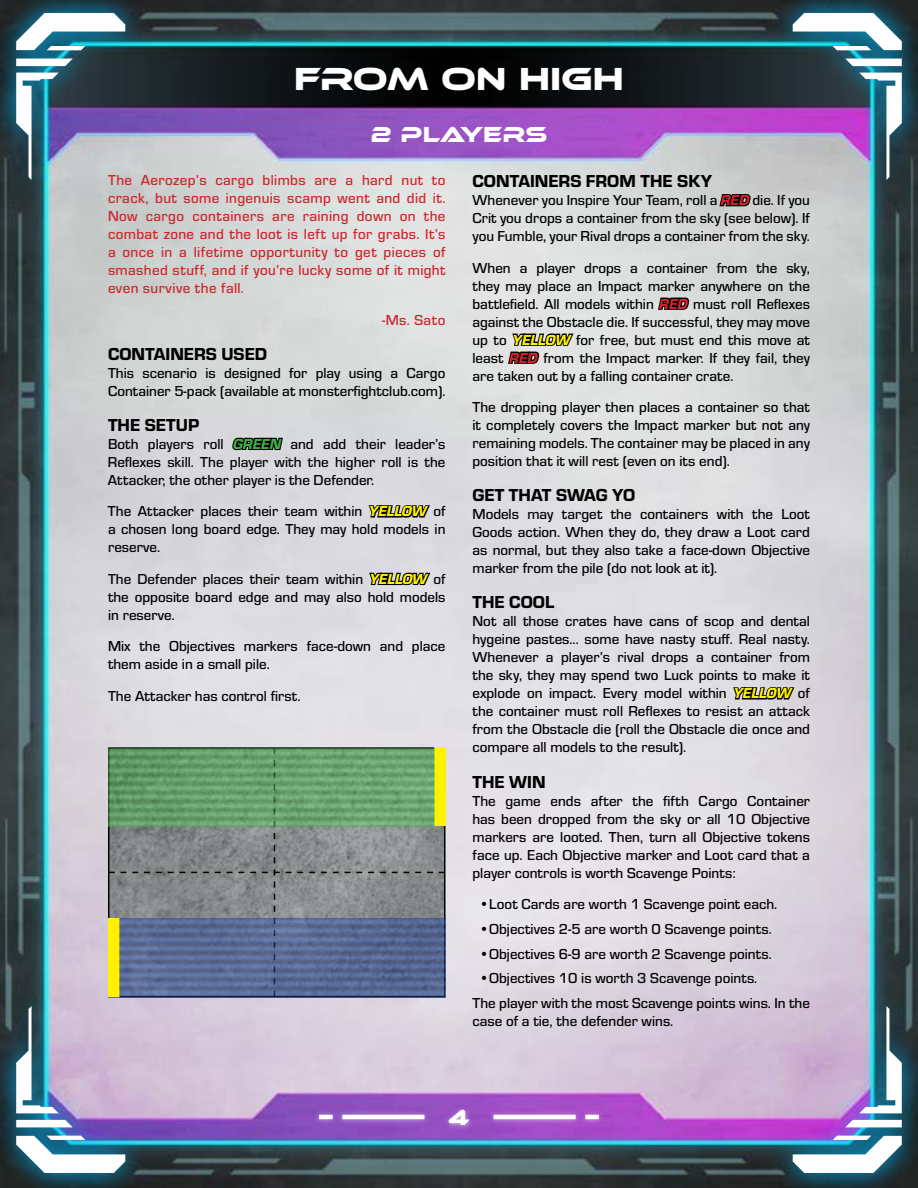
<style>
.page{position:relative;width:918px;height:1188px;background:#fff}
.page>*{position:absolute;margin:0;border:0;box-sizing:border-box;transform-origin:0 0}
.t1{font:33px "Ethnocentric Rg";color:#fff}
.t2{font:22.5px "Ethnocentric Rg";color:#fff}
.t3{font:18px "Eurostile Hea";color:#000}
.t4{font:500 15px/18px "Eurostile";color:#000;text-align:justify}
.t5{font:500 15px/18px "Eurostile";letter-spacing:.025em;color:#d2232a;text-align:justify}
.s1{font-family:"Eurostile Hea Ita";font-weight:400}
</style>
<div class="page">
<img style="left:0;top:0;width:918px;height:1188px">
<svg style="left:0;top:0;width:150px;height:201px;background:#52636e"></svg>
<svg style="left:16px;top:13px;width:109px;height:167px"></svg>
<svg style="left:768px;top:0;width:150px;height:201px;background:#56616f"></svg>
<svg style="left:793px;top:13px;width:109px;height:167px"></svg>
<svg style="left:0;top:985px;width:150px;height:203px;background:#666f82"></svg>
<svg style="left:16px;top:1006px;width:109px;height:167px"></svg>
<svg style="left:768px;top:985px;width:150px;height:203px;background:#6f7287"></svg>
<svg style="left:793px;top:1006px;width:109px;height:167px"></svg>
<div style="left:314px;top:1109px;width:291px;height:15px;background:#fff;opacity:.5"></div>
<hr style="left:342px;top:1115px;width:82px;height:4px;background:#fff">
<hr style="left:319px;top:1115px;width:14px;height:4px;background:#fff">
<hr style="left:494px;top:1115px;width:82px;height:4px;background:#fff">
<hr style="left:585px;top:1115px;width:14px;height:4px;background:#fff">
<div style="left:444px;top:1106px;width:30px;height:24px;background:#fff;opacity:.5"></div>
<svg style="left:109px;top:826px;width:336px;height:93px;background:#858989"></svg>
<div style="left:434px;top:747px;width:12px;height:79px;background:#fff200"></div>
<img style="left:108px;top:748px;width:326px;height:78px">
<div style="left:108px;top:919px;width:11px;height:78px;background:#fff200"></div>
<img style="left:119px;top:919px;width:327px;height:78px">
<h1 class="t1" style="left:294px;top:58px;width:331px">FROM ON HIGH</h1>
<h2 class="t2" style="left:371px;top:120px;width:178px">2 PLAYERS</h2>
<p class="t5" style="left:108px;top:170px;width:339px">The Aerozep’s cargo blimbs are a hard nut to crack, but some ingenuis scamp went and did it.<br>Now cargo containers are raining down on the combat zone and the loot is left up for grabs. It’s a once in a lifetime opportunity to get pieces of smashed stuff, and if you’re lucky some of it might even survive the fall.</p>
<p class="t5" style="left:382px;top:310px;width:65px">-Ms. Sato</p>
<p class="t3" style="left:108px;top:341px;width:161px">CONTAINERS USED</p>
<p class="t4" style="left:108px;top:363px;width:339px">This scenario is designed for play using a Cargo<br>Container 5-pack (available at monsterfightclub.com).</p>
<p class="t3" style="left:108px;top:412px;width:93px">THE SETUP</p>
<p class="t4" style="left:108px;top:434px;width:339px">Both players roll <span class="s1">GREEN</span> and add their leader’s Reflexes skill. The player with the higher roll is the Attacker, the other player is the Defender.</p>
<p class="t4" style="left:108px;top:502px;width:339px">The Attacker places their team within <span class="s1">YELLOW</span> of a chosen long board edge. They may hold models in reserve.</p>
<p class="t4" style="left:108px;top:569px;width:339px">The Defender places their team within <span class="s1">YELLOW</span> of the opposite board edge and may also hold models in reserve.</p>
<p class="t4" style="left:108px;top:637px;width:339px">Mix the Objectives markers face-down and place them aside in a small pile.</p>
<p class="t4" style="left:108px;top:686px;width:194px">The Attacker has control first.</p>
<p class="t3" style="left:472px;top:169px;width:241px">CONTAINERS FROM THE SKY</p>
<p class="t4" style="left:472px;top:190px;width:339px">Whenever you Inspire Your Team, roll a <span class="s1">RED</span> die. If you Crit you drops a container from the sky (see below). If you Fumble, your Rival drops a container from the sky.</p>
<p class="t4" style="left:472px;top:258px;width:339px">When a player drops a container from the sky, they may place an Impact marker anywhere on the battlefield. All models within <span class="s1">RED</span> must roll Reflexes against the Obstacle die. If successful, they may move up to <span class="s1">YELLOW</span> for free, but must end this move at least <span class="s1">RED</span> from the Impact marker. If they fail, they are taken out by a falling container crate.</p>
<p class="t4" style="left:472px;top:397px;width:339px">The dropping player then places a container so that it completely covers the Impact marker but not any remaining models. The container may be placed in any position that it will rest (even on its end).</p>
<p class="t3" style="left:472px;top:483px;width:164px">GET THAT SWAG YO</p>
<p class="t4" style="left:472px;top:505px;width:339px">Models may target the containers with the Loot Goods action. When they do, they draw a Loot card as normal, but they also take a face-down Objective marker from the pile (do not look at it).</p>
<p class="t3" style="left:472px;top:590px;width:83px">THE COOL</p>
<p class="t4" style="left:472px;top:612px;width:339px">Not all those crates have cans of scop and dental hygeine pastes... some have nasty stuff. Real nasty.<br>Whenever a player’s rival drops a container from the sky, they may spend two Luck points to make it explode on impact. Every model within <span class="s1">YELLOW</span> of the container must roll Reflexes to resist an attack from the Obstacle die (roll the Obstacle die once and compare all models to the result).</p>
<p class="t3" style="left:472px;top:769px;width:75px">THE WIN</p>
<p class="t4" style="left:472px;top:791px;width:339px">The game ends after the fifth Cargo Container has been dropped from the sky or all 10 Objective markers are looted. Then, turn all Objective tokens face up. Each Objective marker and Loot card that a player controls is worth Scavenge Points:</p>
<p class="t4" style="left:479px;top:894px;width:300px">•Loot Cards are worth 1 Scavenge point each.</p>
<p class="t4" style="left:479px;top:919px;width:294px">•Objectives 2-5 are worth 0 Scavenge points.</p>
<p class="t4" style="left:479px;top:944px;width:294px">•Objectives 6-9 are worth 2 Scavenge points.</p>
<p class="t4" style="left:472px;top:965px;width:339px;line-height:24.8px;text-indent:7px">•Objectives 10 is worth 3 Scavenge points.<br>The player with the most Scavenge points wins. In the</p>
<p class="t4" style="left:472px;top:1011px;width:202px">case of a tie, the defender wins.</p>
<h2 class="t2" style="left:448px;top:1104px;width:23px">4</h2>
</div>
